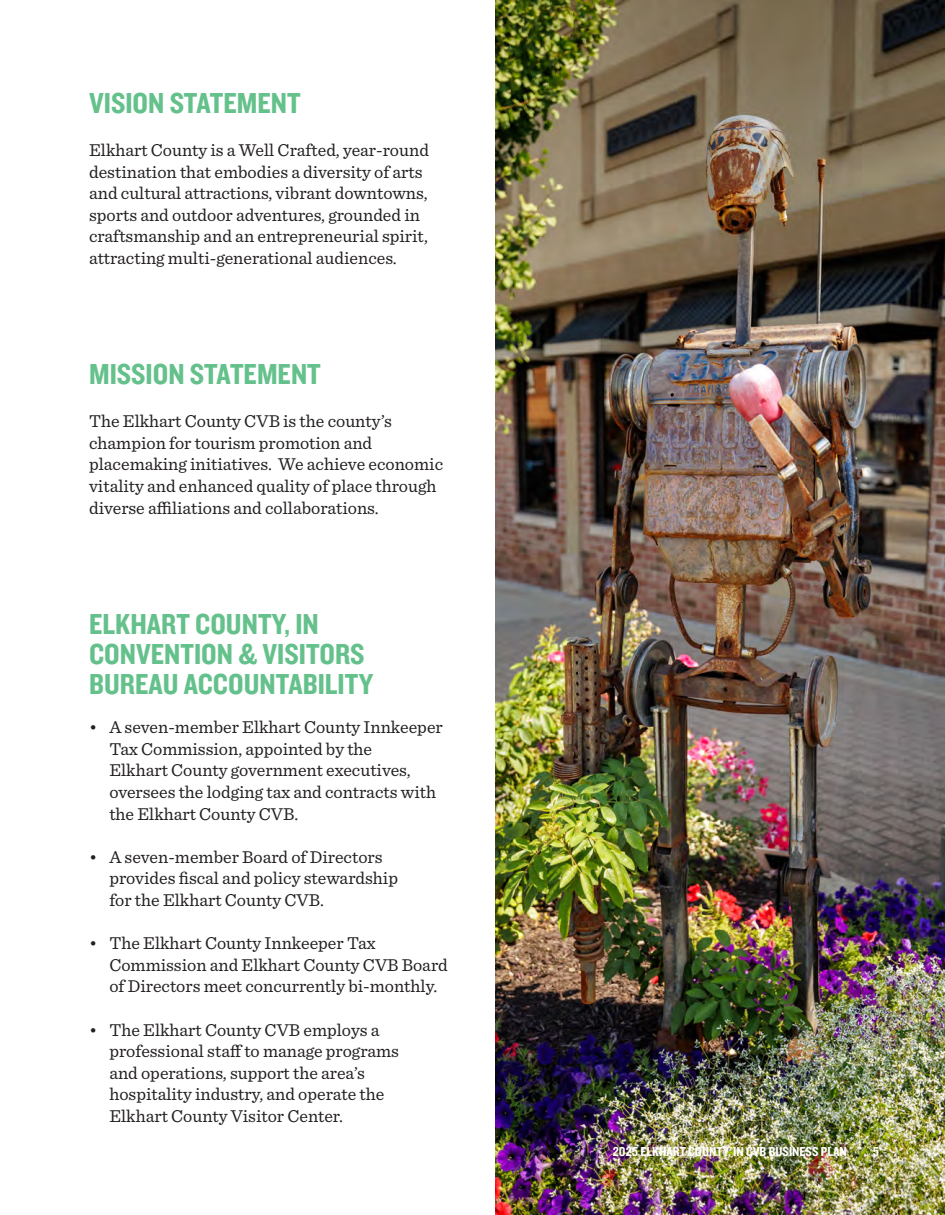
<style>
.page{position:relative;width:945px;height:1215px;background:#fff}
.page>*{position:absolute;margin:0;border:0;box-sizing:border-box;transform-origin:0 0}
.t1{font:30px/30px "Knockout HTF50 Welterweight";color:#65c18b}
.t2{font:18px/21.6px "Sentinel";color:#231f20}
.t3{font:13.5px "Knockout HTF50 Welterweight";color:#fff}
</style>
<div class="page">
<img style="left:495px;top:0;width:450px;height:1215px">
<p class="t1" style="left:89px;top:89px;width:213px">VISION STATEMENT</p>
<p class="t2" style="left:89px;top:138px;width:341px">Elkhart County is a Well Crafted, year-round destination that embodies a diversity of arts and cultural attractions, vibrant downtowns, sports and outdoor adventures, grounded in craftsmanship and an entrepreneurial spirit, attracting multi-generational audiences.</p>
<p class="t1" style="left:89px;top:360px;width:233px">MISSION STATEMENT</p>
<p class="t2" style="left:89px;top:409px;width:356px">The Elkhart County CVB is the county’s champion for tourism promotion and placemaking initiatives. We achieve economic vitality and enhanced quality of place through diverse affiliations and collaborations.</p>
<p class="t1" style="left:89px;top:610px;width:286px">ELKHART COUNTY, IN<br>CONVENTION &amp; VISITORS<br>BUREAU ACCOUNTABILITY</p>
<p class="t2" style="left:109px;top:715px;width:335px;text-indent:-20px">• A seven-member Elkhart County Innkeeper Tax Commission, appointed by the<br>Elkhart County government executives, oversees the lodging tax and contracts with the Elkhart County CVB.</p>
<p class="t2" style="left:109px;top:845px;width:290px;text-indent:-20px">• A seven-member Board of Directors provides fiscal and policy stewardship for the Elkhart County CVB.</p>
<p class="t2" style="left:109px;top:931px;width:340px;text-indent:-20px">• The Elkhart County Innkeeper Tax<br>Commission and Elkhart County CVB Board of Directors meet concurrently bi-monthly.</p>
<p class="t2" style="left:109px;top:1018px;width:291px;text-indent:-20px">• The Elkhart County CVB employs a professional staff to manage programs and operations, support the area’s hospitality industry, and operate the Elkhart County Visitor Center.</p>
<p class="t3" style="left:613px;top:1145px;width:236px">2025 ELKHART COUNTY, IN CVB BUSINESS PLAN</p>
<p class="t3" style="left:873px;top:1145px;width:8px">5</p>
</div>
